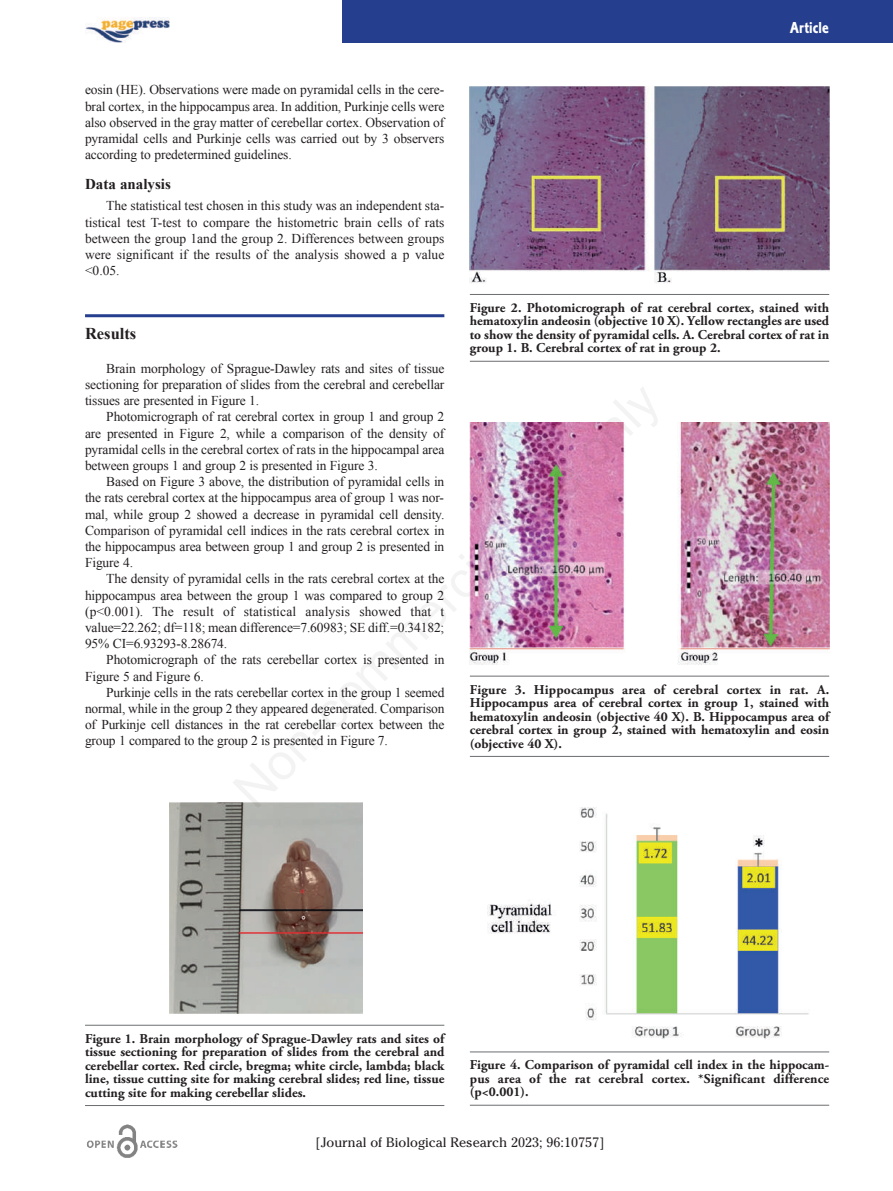
<style>
.page{position:relative;width:893px;height:1191px;background:#fff}
.page>*{position:absolute;margin:0;border:0;box-sizing:border-box;transform-origin:0 0}
.t1{font:700 16.5px "Times New Roman";color:#231f20}
.t2{font:16.5px "Corinthian Bold Condensed Plain";color:#fff}
.t3{font:700 15px "Times New Roman";color:#231f20}
.t4{font:13.5px/16.2px "Times New Roman";letter-spacing:-.01em;color:#231f20;text-align:justify}
.t5{font:700 13.5px/13.5px "Adobe Garamond Pro";color:#231f20;text-align:justify}
.t6{font:13.5px "Cheltenham";color:#231f20}
</style>
<div class="page">
<hr style="left:85px;top:314px;width:359px;height:3px;background:#253f8e">
<img style="left:86px;top:1124px;width:92px;height:34px">
<img style="left:85px;top:17px;width:84px;height:26px">
<div style="left:342px;top:0;width:551px;height:43px;background:#253f8e"></div>
<img style="left:170px;top:802px;width:192px;height:211px">
<hr style="left:85px;top:1024px;width:359px;height:1px;background:#6c6d70">
<hr style="left:85px;top:1105px;width:359px;height:1px;background:#6c6d70">
<img style="left:470px;top:86px;width:359px;height:197px">
<hr style="left:470px;top:294px;width:359px;height:1px;background:#6c6d70">
<hr style="left:470px;top:361px;width:359px;height:1px;background:#6c6d70">
<img style="left:470px;top:422px;width:359px;height:242px">
<hr style="left:470px;top:675px;width:359px;height:1px;background:#6c6d70">
<hr style="left:470px;top:756px;width:359px;height:1px;background:#6c6d70">
<img style="left:488px;top:807px;width:321px;height:232px">
<hr style="left:470px;top:1051px;width:359px;height:1px;background:#6c6d70">
<hr style="left:470px;top:1104px;width:359px;height:1px;background:#6c6d70">
<p class="t4" style="left:85px;top:82px;width:361px">eosin (HE). Observations were made on pyramidal cells in the cere&shy;bral cortex, in the hippocampus area. In addition, Purkinje cells were also observed in the gray matter of cerebellar cortex. Observation of pyramidal cells and Purkinje cells was carried out by 3 observers according to predetermined guidelines.</p>
<p class="t3" style="left:85px;top:176px;width:87px">Data analysis</p>
<p class="t4" style="left:85px;top:198px;width:361px;text-indent:21px">The statistical test chosen in this study was an independent sta&shy;tistical test T-test to compare the histometric brain cells of rats between the group 1and the group 2. Differences between groups were significant if the results of the analysis showed a p value &lt;0.05.</p>
<p class="t1" style="left:85px;top:324px;width:53px">Results</p>
<p class="t4" style="left:85px;top:360px;width:361px;text-indent:21px">Brain morphology of Sprague-Dawley rats and sites of tissue sectioning for preparation of slides from the cerebral and cerebellar tissues are presented in Figure 1.</p>
<p class="t4" style="left:85px;top:409px;width:361px;text-indent:21px">Photomicrograph of rat cerebral cortex in group 1 and group 2 are presented in Figure 2, while a comparison of the density of pyramidal cells in the cerebral cortex of rats in the hippocampal area between groups 1 and group 2 is presented in Figure 3.</p>
<p class="t4" style="left:85px;top:473px;width:361px;text-indent:21px">Based on Figure 3 above, the distribution of pyramidal cells in the rats cerebral cortex at the hippocampus area of group 1 was nor&shy;mal, while group 2 showed a decrease in pyramidal cell density.<br>Comparison of pyramidal cell indices in the rats cerebral cortex in the hippocampus area between group 1 and group 2 is presented in Figure 4.</p>
<p class="t4" style="left:85px;top:571px;width:361px;text-indent:21px">The density of pyramidal cells in the rats cerebral cortex at the hippocampus area between the group 1 was compared to group 2 (p&lt;0.001). The result of statistical analysis showed that t value=22.262; df=118; mean difference=7.60983; SE diff.=0.34182; 95% CI=6.93293-8.28674.</p>
<p class="t4" style="left:85px;top:652px;width:361px;text-indent:21px">Photomicrograph of the rats cerebellar cortex is presented in<br>Figure 5 and Figure 6.</p>
<p class="t4" style="left:85px;top:684px;width:361px;text-indent:21px">Purkinje cells in the rats cerebellar cortex in the group 1 seemed normal, while in the group 2 they appeared degenerated. Comparison of Purkinje cell distances in the rat cerebellar cortex between the group 1 compared to the group 2 is presented in Figure 7.</p>
<p class="t2" style="left:790px;top:21px;width:40px">Article</p>
<p class="t5" style="left:470px;top:302px;width:361px">Figure 2. Photomicrograph of rat cerebral cortex, stained with hematoxylin andeosin (objective 10 X). Yellow rectangles are used to show the density of pyramidal cells. A. Cerebral cortex of rat in group 1. B. Cerebral cortex of rat in group 2.</p>
<p class="t5" style="left:470px;top:683px;width:361px">Figure 3. Hippocampus area of cerebral cortex in rat. A.<br>Hippocampus area of cerebral cortex in group 1, stained with hematoxylin andeosin (objective 40 X). B. Hippocampus area of cerebral cortex in group 2, stained with hematoxylin and eosin (objective 40 X).</p>
<p class="t5" style="left:85px;top:1032px;width:361px">Figure 1. Brain morphology of Sprague-Dawley rats and sites of tissue sectioning for preparation of slides from the cerebral and cerebellar cortex. Red circle, bregma; white circle, lambda; black line, tissue cutting site for making cerebral slides; red line, tissue cutting site for making cerebellar slides.</p>
<p class="t5" style="left:470px;top:1059px;width:361px">Figure 4. Comparison of pyramidal cell index in the hippocam&shy;pus area of the rat cerebral cortex. *Significant difference (p&lt;0.001).</p>
<p class="t6" style="left:316px;top:1137px;width:290px">[Journal of Biological Research 2023; 96:10757]</p>
</div>
